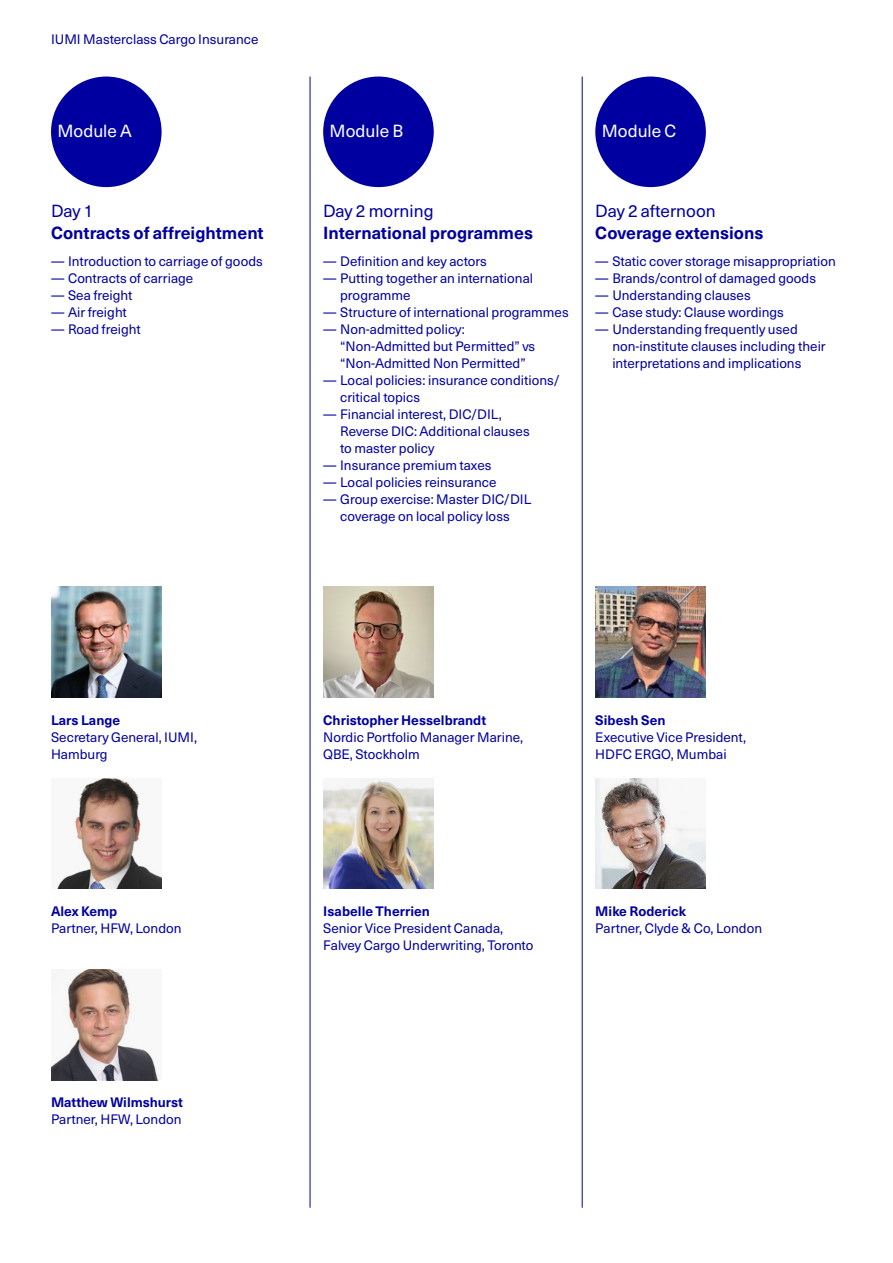
<style>
.page{position:relative;width:893px;height:1263px;background:#fff}
.page>*{position:absolute;margin:0;border:0;box-sizing:border-box;transform-origin:0 0}
.IUMI_11_5_5mm{font:700 17.25px/21.3px "Neue Haas Unica Pro";color:#0000a0}
.IUMI_11_5_5mm-2{font:17.25px "Neue Haas Unica Pro";color:#fff}
.IUMI_9_4mm_Tab{font:13.5px/17px "Neue Haas Unica Pro";color:#0000a0}
.IUMI_9_4mm{font:13.5px/17px "Neue Haas Unica Pro";color:#0000a0}
.IUMI_9_4mm-2{font:700 13.5px "Neue Haas Unica Pro";color:#0000a0}
.s1{font-weight:400}
</style>
<div class="page">
<hr style="left:310px;top:77px;width:1px;height:1131px;background:#0000a0">
<hr style="left:582px;top:77px;width:1px;height:1131px;background:#0000a0">
<div style="left:51px;top:77px;width:111px;height:110px;background:#0000a0;border-radius:50%"></div>
<div style="left:323px;top:77px;width:111px;height:110px;background:#0000a0;border-radius:50%"></div>
<div style="left:595px;top:77px;width:111px;height:110px;background:#0000a0;border-radius:50%"></div>
<img style="left:51px;top:587px;width:111px;height:110px">
<img style="left:323px;top:587px;width:111px;height:110px">
<img style="left:323px;top:778px;width:111px;height:111px">
<img style="left:595px;top:778px;width:111px;height:111px">
<img style="left:57px;top:778px;width:105px;height:111px">
<img style="left:595px;top:587px;width:111px;height:110px">
<img style="left:51px;top:969px;width:107px;height:111px">
<p class="IUMI_9_4mm_Tab" style="left:51px;top:31px;width:209px">IUMI Masterclass Cargo Insurance</p>
<p class="IUMI_11_5_5mm-2" style="left:57px;top:121px;width:76px">Module A</p>
<p class="IUMI_11_5_5mm-2" style="left:330px;top:121px;width:75px">Module B</p>
<p class="IUMI_11_5_5mm-2" style="left:602px;top:121px;width:76px">Module C</p>
<p class="IUMI_11_5_5mm" style="left:51px;top:201px;width:214px"><span class="s1">Day 1<br></span>Contracts of affreightment</p>
<p class="IUMI_9_4mm_Tab" style="left:51px;top:253px;width:213px">— Introduction to carriage of goods</p>
<p class="IUMI_9_4mm_Tab" style="left:51px;top:270px;width:144px">— Contracts of carriage</p>
<p class="IUMI_9_4mm_Tab" style="left:51px;top:287px;width:83px">— Sea freight</p>
<p class="IUMI_9_4mm_Tab" style="left:51px;top:304px;width:77px">— Air freight</p>
<p class="IUMI_9_4mm_Tab" style="left:51px;top:321px;width:91px">— Road freight</p>
<p class="IUMI_11_5_5mm" style="left:323px;top:201px;width:211px"><span class="s1">Day 2 morning<br></span>International programmes</p>
<p class="IUMI_9_4mm_Tab" style="left:323px;top:253px;width:165px">— Definition and key actors</p>
<p class="IUMI_9_4mm_Tab" style="left:340px;top:270px;width:194px;text-indent:-17px">— Putting together an international programme</p>
<p class="IUMI_9_4mm_Tab" style="left:323px;top:304px;width:247px">— Structure of international programmes</p>
<p class="IUMI_9_4mm_Tab" style="left:340px;top:321px;width:197px;text-indent:-17px">— Non-admitted policy: “Non-Admitted but Permitted” vs “Non-Admitted Non Permitted”</p>
<p class="IUMI_9_4mm_Tab" style="left:340px;top:372px;width:221px;text-indent:-17px">— Local policies: insurance conditions/ critical topics</p>
<p class="IUMI_9_4mm_Tab" style="left:340px;top:406px;width:191px;text-indent:-17px">— Financial interest, DIC/DIL,<br>Reverse DIC: Additional clauses to master policy</p>
<p class="IUMI_9_4mm_Tab" style="left:323px;top:457px;width:170px">— Insurance premium taxes</p>
<p class="IUMI_9_4mm_Tab" style="left:323px;top:474px;width:175px">— Local policies reinsurance</p>
<p class="IUMI_9_4mm_Tab" style="left:323px;top:491px;width:210px;text-align:center">— Group exercise: Master DIC/DIL coverage on local policy loss</p>
<p class="IUMI_11_5_5mm" style="left:595px;top:201px;width:170px"><span class="s1">Day 2 afternoon<br></span>Coverage extensions</p>
<p class="IUMI_9_4mm_Tab" style="left:595px;top:253px;width:242px">— Static cover storage misappropriation</p>
<p class="IUMI_9_4mm_Tab" style="left:595px;top:270px;width:222px">— Brands/control of damaged goods</p>
<p class="IUMI_9_4mm_Tab" style="left:595px;top:287px;width:157px">— Understanding clauses</p>
<p class="IUMI_9_4mm_Tab" style="left:595px;top:304px;width:190px">— Case study: Clause wordings</p>
<p class="IUMI_9_4mm_Tab" style="left:612px;top:321px;width:215px;text-indent:-17px">— Understanding frequently used non-institute clauses including their interpretations and implications</p>
<p class="IUMI_9_4mm-2" style="left:51px;top:712px;width:71px">Lars Lange</p>
<p class="IUMI_9_4mm" style="left:51px;top:729px;width:148px">Secretary General, IUMI,<br>Hamburg</p>
<p class="IUMI_9_4mm-2" style="left:51px;top:903px;width:68px">Alex Kemp</p>
<p class="IUMI_9_4mm" style="left:51px;top:920px;width:132px">Partner, HFW, London</p>
<p class="IUMI_9_4mm-2" style="left:51px;top:1094px;width:134px">Matthew Wilmshurst</p>
<p class="IUMI_9_4mm" style="left:51px;top:1111px;width:132px">Partner, HFW, London</p>
<p class="IUMI_9_4mm-2" style="left:323px;top:712px;width:165px">Christopher Hesselbrandt</p>
<p class="IUMI_9_4mm" style="left:323px;top:729px;width:202px">Nordic Portfolio Manager Marine,<br>QBE, Stockholm</p>
<p class="IUMI_9_4mm-2" style="left:323px;top:903px;width:108px">Isabelle Therrien</p>
<p class="IUMI_9_4mm" style="left:323px;top:920px;width:212px">Senior Vice President Canada,<br>Falvey Cargo Underwriting, Toronto</p>
<p class="IUMI_9_4mm-2" style="left:595px;top:712px;width:72px">Sibesh Sen</p>
<p class="IUMI_9_4mm" style="left:595px;top:729px;width:152px">Executive Vice President,<br>HDFC ERGO, Mumbai</p>
<p class="IUMI_9_4mm-2" style="left:595px;top:903px;width:92px">Mike Roderick</p>
<p class="IUMI_9_4mm" style="left:595px;top:920px;width:168px">Partner, Clyde &amp; Co, London</p>
</div>
